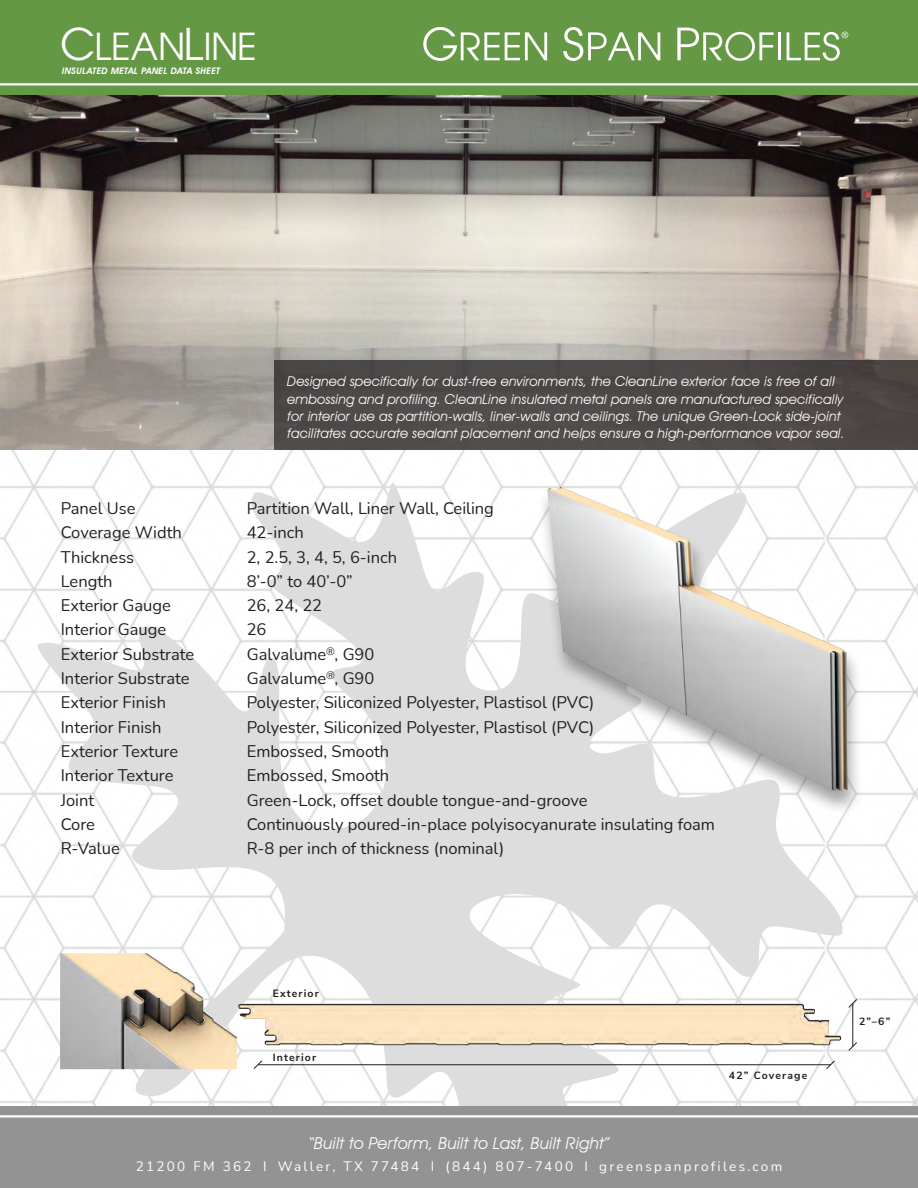
<style>
.page{position:relative;width:918px;height:1188px;background:#fff}
.page>*{position:absolute;margin:0;border:0;box-sizing:border-box;transform-origin:0 0}
.t1{font:36.9px "Avant Garde Book SC850";color:#fff}
.t2{font:16.5px "Nunito";color:#231f20}
.t3{font:italic 16.5px "Avant Garde IT Cby BT";letter-spacing:.01em;color:#fff}
.t4{font:italic 13.5px/17.2px "Avant Garde IT Cby BT";letter-spacing:.01em;color:#fff}
.t5{font:13.5px "Nunito";letter-spacing:.17em;color:#fff}
.Graphic_label{font:700 10.5px "Nunito Sans";letter-spacing:.11em;color:#231f20}
.t6{font:italic 600 9px "Avant Garde IT Cby BT";letter-spacing:.03em;color:#fff}
.s1{font-size:43.5px}
</style>
<div class="page">
<img style="left:0;top:94px;width:918px;height:1012px">
<svg style="left:38px;top:482px;width:805px;height:624px;fill:#e1e2e2"></svg>
<div style="left:0;top:0;width:918px;height:94px;background:#659845"></div>
<div style="left:0;top:1106px;width:918px;height:82px;background:#939393"></div>
<hr style="left:0;top:83px;width:918px;height:3px;background:#fff">
<hr style="left:0;top:1115px;width:918px;height:3px;background:#fff">
<div style="left:274px;top:360px;width:644px;height:90px;background:#4d4948"></div>
<svg style="left:423px;top:27px;width:124px;height:34px"></svg>
<svg style="left:563px;top:27px;width:97px;height:34px"></svg>
<svg style="left:677px;top:28px;width:97px;height:33px"></svg>
<hr style="left:778px;top:32px;width:3px;height:28px;background:#fff">
<svg style="left:787px;top:32px;width:61px;height:29px"></svg>
<img style="left:60px;top:953px;width:177px;height:116px">
<img style="left:238px;top:1003px;width:605px;height:43px">
<svg style="left:848px;top:998px;width:10px;height:10px"></svg>
<svg style="left:848px;top:1041px;width:10px;height:10px"></svg>
<hr style="left:852px;top:1003px;width:1px;height:44px;background:#231f20">
<svg style="left:253px;top:1060px;width:10px;height:10px"></svg>
<svg style="left:826px;top:1060px;width:10px;height:10px"></svg>
<hr style="left:258px;top:1064px;width:573px;height:1px;background:#231f20">
<div style="left:537px;top:486px;width:326px;height:329px;background:#231f20;opacity:.4"></div>
<img style="left:547px;top:487px;width:301px;height:304px">
<p class="t1" style="left:60px;top:25px;width:198px"><span class="s1">C</span>LEAN<span class="s1">L</span>INE</p>
<p class="t6" style="left:62px;top:66px;width:159px">INSULATED METAL PANEL DATA SHEET</p>
<p class="t4" style="left:287px;top:373px;width:559px">Designed specifically for dust-free environments, the CleanLine exterior face is free of all embossing and profiling. CleanLine insulated metal panels are manufactured specifically for interior use as partition-walls, liner-walls and ceilings. The unique Green-Lock side-joint facilitates accurate sealant placement and helps ensure a high-performance vapor seal.</p>
<p class="t2" style="left:61px;top:497px;width:76px">Panel Use</p>
<p class="t2" style="left:247px;top:497px;width:249px">Partition Wall, Liner Wall, Ceiling</p>
<p class="t2" style="left:61px;top:521px;width:123px">Coverage Width</p>
<p class="t2" style="left:247px;top:521px;width:59px">42-inch</p>
<p class="t2" style="left:61px;top:545px;width:75px">Thickness</p>
<p class="t2" style="left:247px;top:545px;width:152px">2, 2.5, 3, 4, 5, 6-inch</p>
<p class="t2" style="left:61px;top:570px;width:53px">Length</p>
<p class="t2" style="left:247px;top:570px;width:108px">8’-0” to 40’-0”</p>
<p class="t2" style="left:61px;top:594px;width:112px">Exterior Gauge</p>
<p class="t2" style="left:247px;top:594px;width:77px">26, 24, 22</p>
<p class="t2" style="left:61px;top:618px;width:107px">Interior Gauge</p>
<p class="t2" style="left:247px;top:618px;width:21px">26</p>
<p class="t2" style="left:61px;top:642px;width:135px">Exterior Substrate</p>
<p class="t2" style="left:247px;top:642px;width:129px">Galvalume<sup>®</sup>, G90</p>
<p class="t2" style="left:61px;top:667px;width:130px">Interior Substrate</p>
<p class="t2" style="left:247px;top:667px;width:129px">Galvalume<sup>®</sup>, G90</p>
<p class="t2" style="left:61px;top:691px;width:107px">Exterior Finish</p>
<p class="t2" style="left:247px;top:691px;width:349px">Polyester, Siliconized Polyester, Plastisol (PVC)</p>
<p class="t2" style="left:61px;top:715px;width:102px">Interior Finish</p>
<p class="t2" style="left:247px;top:715px;width:349px">Polyester, Siliconized Polyester, Plastisol (PVC)</p>
<p class="t2" style="left:61px;top:740px;width:119px">Exterior Texture</p>
<p class="t2" style="left:247px;top:740px;width:144px">Embossed, Smooth</p>
<p class="t2" style="left:61px;top:764px;width:114px">Interior Texture</p>
<p class="t2" style="left:247px;top:764px;width:144px">Embossed, Smooth</p>
<p class="t2" style="left:61px;top:788px;width:35px">Joint</p>
<p class="t2" style="left:247px;top:788px;width:342px">Green-Lock, offset double tongue-and-groove</p>
<p class="t2" style="left:61px;top:813px;width:36px">Core</p>
<p class="t2" style="left:247px;top:813px;width:470px">Continuously poured-in-place polyisocyanurate insulating foam</p>
<p class="t2" style="left:61px;top:837px;width:61px">R-Value</p>
<p class="t2" style="left:247px;top:837px;width:259px">R-8 per inch of thickness (nominal)</p>
<p class="Graphic_label" style="left:273px;top:986px;width:48px">Exterior</p>
<p class="Graphic_label" style="left:273px;top:1049px;width:45px">Interior</p>
<p class="Graphic_label" style="left:729px;top:1067px;width:80px">42” Coverage</p>
<p class="t3" style="left:309px;top:1133px;width:302px">“Built to Perform, Built to Last, Built Right”</p>
<p class="t5" style="left:136px;top:1157px;width:648px">21200 FM 362 I Waller, TX 77484 I (844) 807-7400 I greenspanprofiles.com</p>
<p class="Graphic_label" style="left:859px;top:1013px;width:33px">2”–6”</p>
</div>
